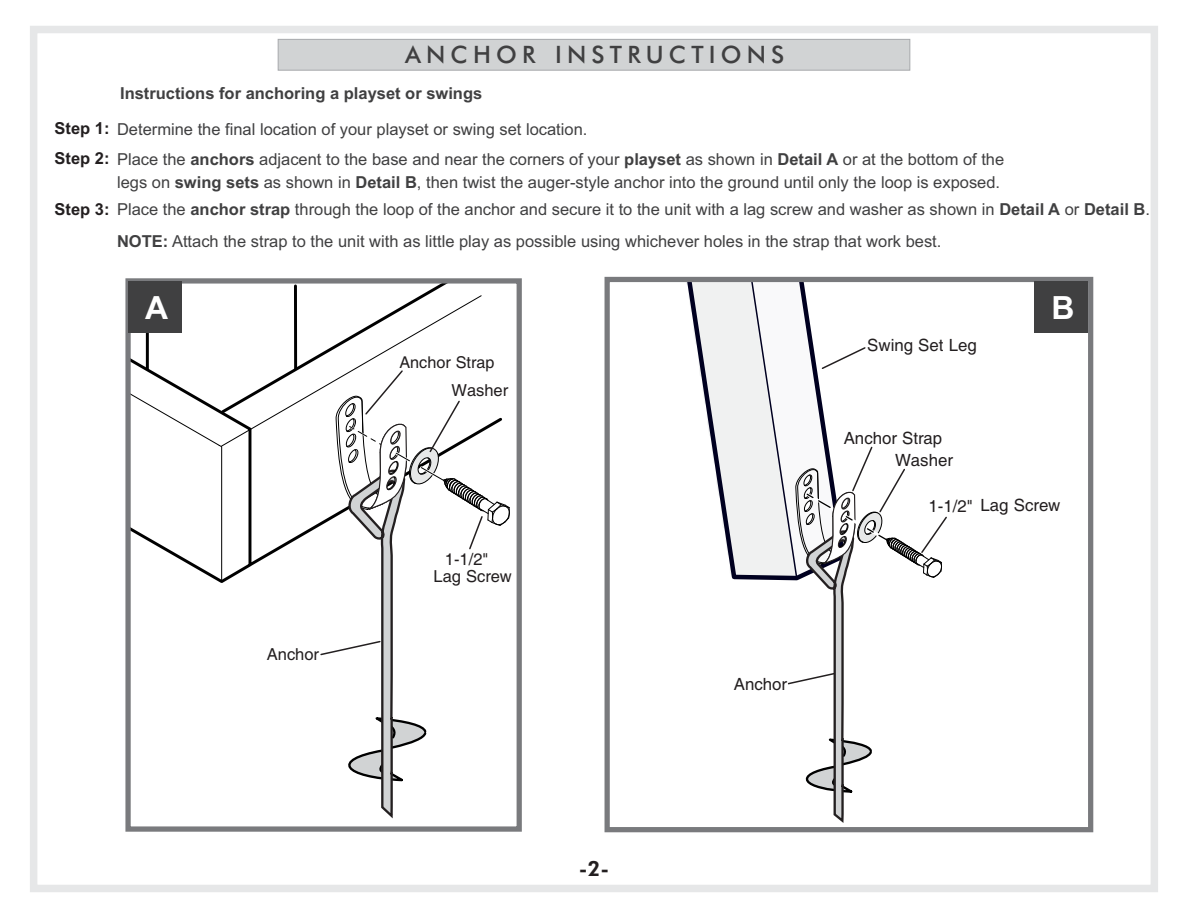
<style>
.page{position:relative;width:1188px;height:918px;background:#fff}
.page>*{position:absolute;margin:0;border:0;box-sizing:border-box;transform-origin:0 0}
.t1{font:700 31.95px "Arial";color:#fff}
.t2{font:500 24px "Futura BT";letter-spacing:.215em;color:#404041}
.t3{font:800 21px "Futura BT";color:#231f20}
.t4{font:16.8px "Helvetica";color:#231f20}
.t5{font:16.5px/29.1px "Arial";color:#404041}
.t6{font:700 16.5px "Arial";color:#404041}
.t7{font:16.5px/17.1px "Helvetica";color:#231f20}
.t8{font:16.2px "Helvetica";color:#231f20}
.s1{font-weight:700;color:#231f20}
.s2{font-weight:700}
</style>
<div class="page">
<div style="left:30px;top:26px;width:1128px;height:866px;border:8px solid #e6e7e8"></div>
<svg style="left:277px;top:39px;width:634px;height:32px;background:#ced0d1"></svg>
<svg style="left:686px;top:283px;width:143px;height:298px"></svg>
<div style="left:605px;top:277px;width:488px;height:555px;border:5px solid #797a7d"></div>
<svg style="left:820px;top:346px;width:46px;height:24px"></svg>
<svg style="left:786px;top:445px;width:161px;height:378px"></svg>
<div style="left:125px;top:278px;width:397px;height:554px;border:5px solid #797a7d"></div>
<div style="left:128px;top:282px;width:54px;height:51px;background:#404041"></div>
<svg style="left:125px;top:294px;width:385px;height:527px"></svg>
<div style="left:1035px;top:282px;width:53px;height:51px;background:#404041"></div>
<h2 class="t2" style="left:405px;top:45px;width:381px">ANCHOR INSTRUCTIONS</h2>
<p class="t6" style="left:120px;top:87px;width:364px">Instructions for anchoring a playset or swings</p>
<p class="t5" style="left:55px;top:117px;width:951px"><span class="s1">Step 1:</span> Determine the final location of your playset or swing set location.<br><span class="s1">Step 2:</span> Place the <span class="s2">anchors</span> adjacent to the base and near the corners of your <span class="s2">playset</span> as shown in <span class="s2">Detail A</span> or at the bottom of the</p>
<p class="t5" style="left:55px;top:170px;width:1097px;line-height:27.6px;text-indent:62px">legs on <span class="s2">swing sets</span> as shown in <span class="s2">Detail B</span>, then twist the auger-style anchor into the ground until only the loop is exposed.<br><span class="s1">Step 3:</span> Place the <span class="s2">anchor strap</span> through the loop of the anchor and secure it to the unit with a lag screw and washer as shown in <span class="s2">Detail A</span> or <span class="s2">Detail B</span>.</p>
<p class="t5" style="left:117px;top:228px;width:826px"><span class="s2">NOTE:</span> Attach the strap to the unit with as little play as possible using whichever holes in the strap that work best.</p>
<h1 class="t1" style="left:145px;top:296px;width:25px">A</h1>
<p class="t7" style="left:267px;top:647px;width:54px">Anchor</p>
<p class="t8" style="left:399px;top:356px;width:96px">Anchor Strap</p>
<p class="t7" style="left:451px;top:383px;width:58px">Washer</p>
<p class="t7" style="left:434px;top:553px;width:80px;text-indent:11px">1-1/2"<br>Lag Screw</p>
<p class="t3" style="left:579px;top:860px;width:32px">-2-</p>
<p class="t4" style="left:867px;top:339px;width:111px">Swing Set Leg</p>
<p class="t4" style="left:844px;top:431px;width:100px">Anchor Strap</p>
<h1 class="t1" style="left:1051px;top:296px;width:25px">B</h1>
<p class="t4" style="left:895px;top:454px;width:59px">Washer</p>
<p class="t4" style="left:928px;top:499px;width:133px">1-1/2" Lag Screw</p>
<p class="t4" style="left:734px;top:678px;width:55px">Anchor</p>
</div>
